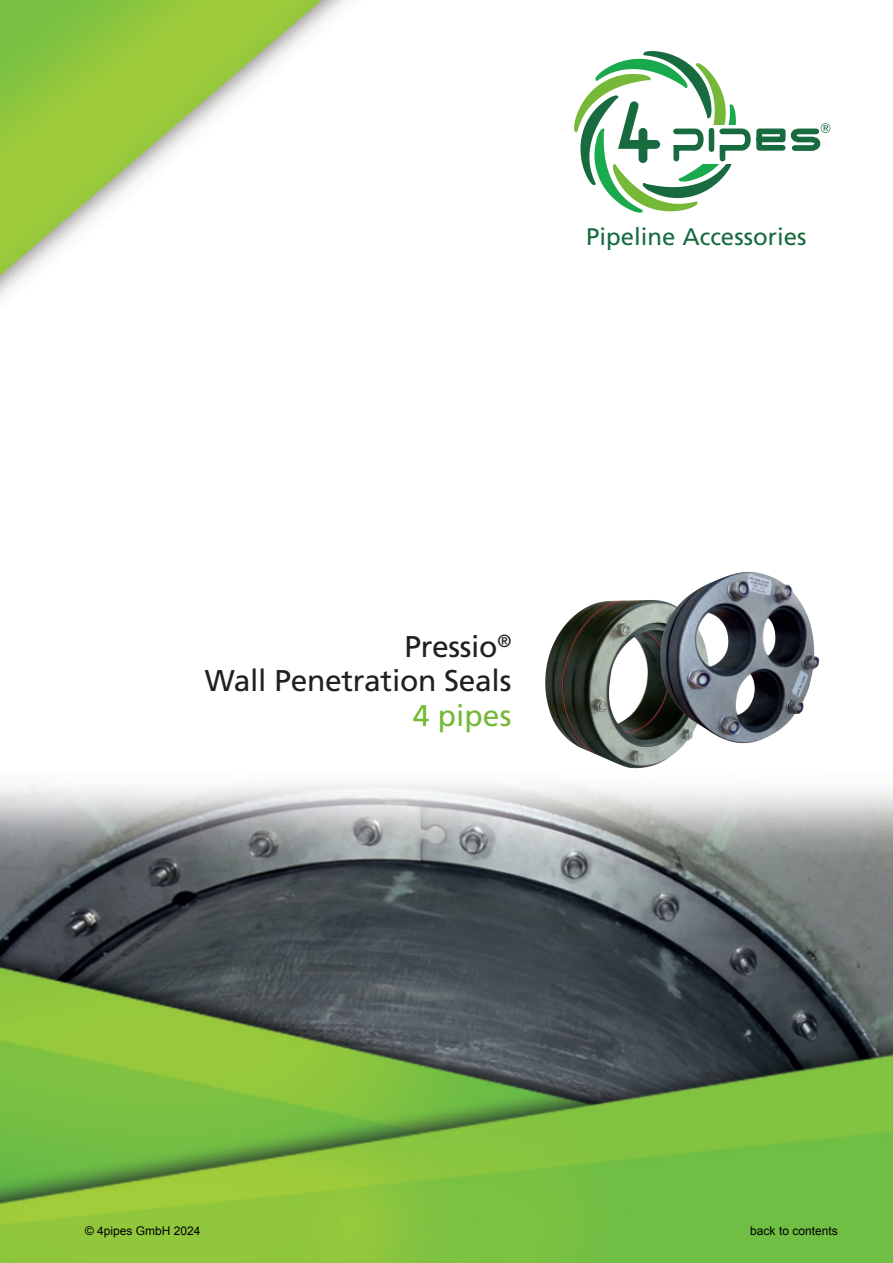
<style>
.page{position:relative;width:893px;height:1263px;background:#fff}
.page>*{position:absolute;margin:0;border:0;box-sizing:border-box;transform-origin:0 0}
.t1{font:30px/34.5px "Frutiger";letter-spacing:-.01em;color:#231f20;text-align:right}
.t2{font:30px "Frutiger";color:#76b837}
.t3{font:24px "Frutiger";color:#176b3e}
.t4{font:12px "Arial";color:#000}
</style>
<div class="page">
<img style="left:0;top:0;width:893px;height:1263px">
<img style="left:568px;top:600px;width:81px;height:21px">
<img style="left:701px;top:572px;width:49px;height:15px">
<svg style="left:574px;top:51px;width:256px;height:162px"></svg>
<h2 class="t3" style="left:586px;top:223px;width:222px">Pipeline Accessories</h2>
<h1 class="t1" style="left:205px;top:629px;width:308px">Pressio<sup>®<br></sup>Wall Penetration Seals</h1>
<h1 class="t2" style="left:413px;top:698px;width:100px">4 pipes</h1>
<p class="t4" style="left:85px;top:1223px;width:117px">© 4pipes GmbH 2024</p>
<p class="t4" style="left:750px;top:1223px;width:89px">back to contents</p>
</div>
